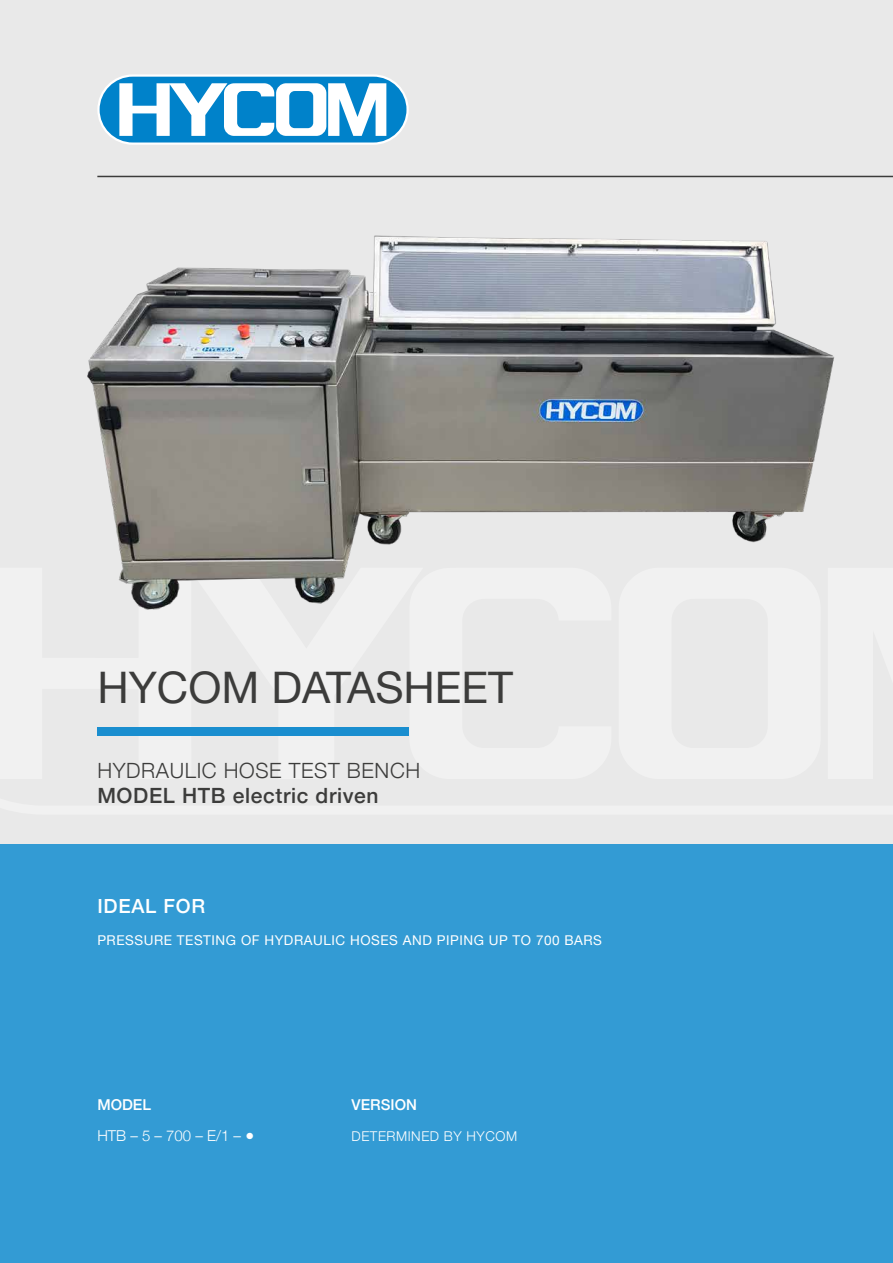
<style>
.page{position:relative;width:893px;height:1263px;background:#fff}
.page>*{position:absolute;margin:0;border:0;box-sizing:border-box;transform-origin:0 0}
.t1{font:43.5px "Helvetica Neue";color:#3c3c3b}
.t2{font:300 21px "Helvetica Neue";letter-spacing:.03em;color:#3c3c3b}
.t3{font:500 21px "Helvetica Neue";letter-spacing:.03em;color:#3c3c3b}
.t4{font:500 19.5px "Helvetica Neue";letter-spacing:.04em;color:#fff}
.t5{font:300 15px "Helvetica Neue";color:#fff}
.t6{font:500 15px "Helvetica Neue";color:#fff}
.t7{font:13.5px "Helvetica Neue";letter-spacing:.04em;color:#fff}
.t8{font:300 13.5px "Helvetica Neue";letter-spacing:.04em;color:#fff}
</style>
<div class="page">
<div style="left:0;top:0;width:893px;height:861px;background:#e9e9e9"></div>
<div style="left:0;top:844px;width:893px;height:419px;background:#339bd4"></div>
<svg style="left:97px;top:74px;width:312px;height:71px;background:#7bbde2"></svg>
<div style="left:97px;top:727px;width:312px;height:9px;background:#1a8ecf"></div>
<hr style="left:97px;top:176px;width:796px;height:1px;background:#3c3c3b">
<img style="left:87px;top:235px;width:748px;height:375px">
<h1 class="t1" style="left:97px;top:656px;width:417px">HYCOM DATASHEET</h1>
<h2 class="t2" style="left:97px;top:753px;width:324px">HYDRAULIC HOSE TEST BENCH</h2>
<h2 class="t3" style="left:97px;top:778px;width:283px">MODEL HTB electric driven</h2>
<h3 class="t4" style="left:97px;top:890px;width:109px">IDEAL FOR</h3>
<p class="t7" style="left:97px;top:930px;width:506px">PRESSURE TESTING OF HYDRAULIC HOSES AND PIPING UP TO 700 BARS</p>
<p class="t6" style="left:97px;top:1092px;width:55px">MODEL</p>
<p class="t5" style="left:97px;top:1124px;width:159px">HTB – 5 – 700 – E/1 – ●</p>
<p class="t6" style="left:352px;top:1092px;width:67px">VERSION</p>
<p class="t8" style="left:352px;top:1125px;width:167px">DETERMINED BY HYCOM</p>
</div>
